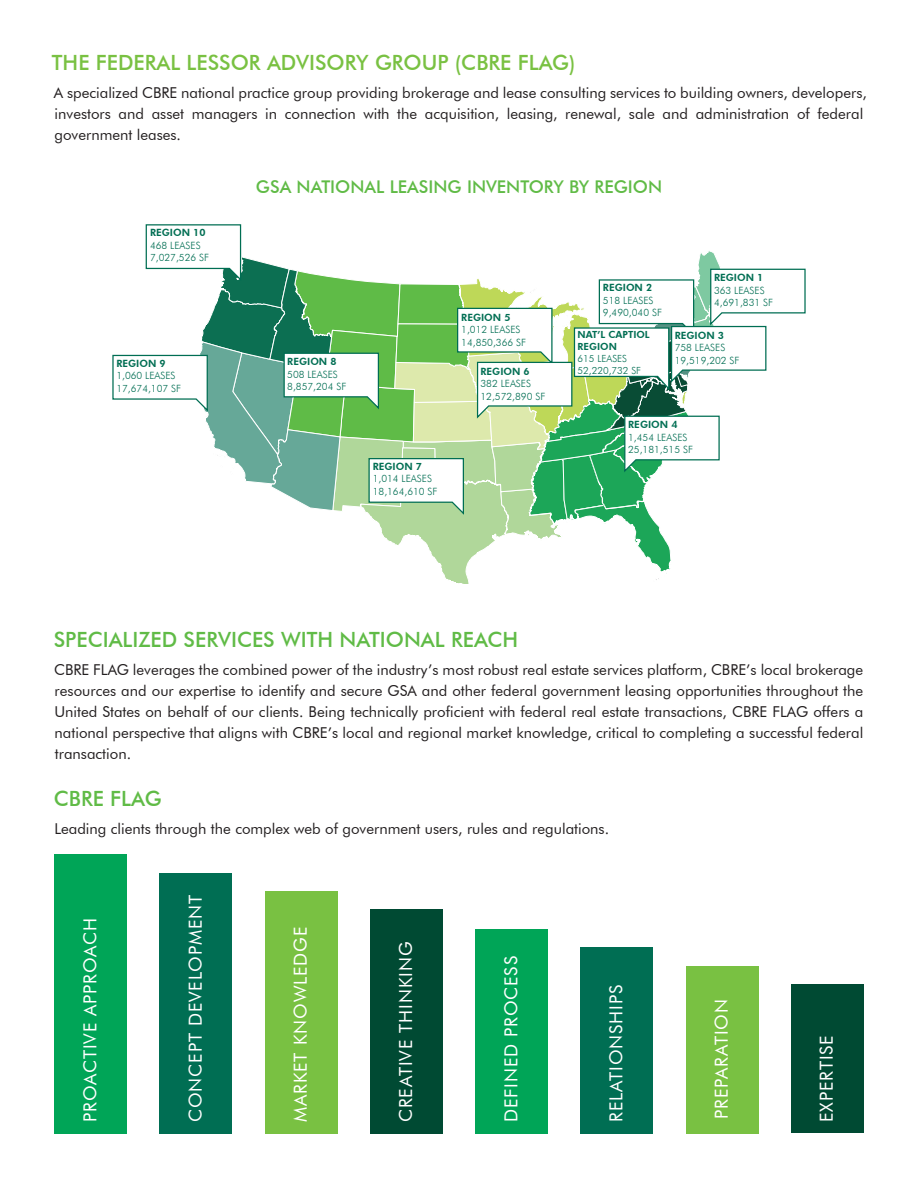
<style>
.page{position:relative;width:918px;height:1188px;background:#fff}
.page>*{position:absolute;margin:0;border:0;box-sizing:border-box;transform-origin:0 0}
.t1{font:500 21px "Futura BT";color:#60bb46}
.t2{font:500 21px "Futura BT";color:#79c142}
.t3{font:18px "Futura BT";letter-spacing:.05em;color:#fff}
.t4{font:500 17.55px "Futura BT";color:#60bb46}
.t5{font:15px/21px "Futura BT";color:#231f20}
.t6{font:300 10.05px/12.6px "Futura BT";color:#006e53}
.t7{font:800 10.05px "Futura BT";color:#006e53}
.t8{font:300 9.9px/12.3px "Futura BT";color:#006e53}
.t9{font:800 9.9px/12.3px "Futura BT";color:#006e53}
</style>
<div class="page">
<svg style="left:112px;top:224px;width:694px;height:359px"></svg>
<div style="left:54px;top:855px;width:73px;height:279px;background:#00a557"></div>
<div style="left:159px;top:874px;width:73px;height:260px;background:#006e53"></div>
<div style="left:265px;top:891px;width:73px;height:243px;background:#79c142"></div>
<div style="left:370px;top:909px;width:73px;height:225px;background:#004a33"></div>
<div style="left:475px;top:929px;width:73px;height:205px;background:#00a557"></div>
<div style="left:580px;top:947px;width:73px;height:187px;background:#006e53"></div>
<div style="left:686px;top:967px;width:73px;height:167px;background:#79c142"></div>
<div style="left:791px;top:985px;width:73px;height:148px;background:#004a33"></div>
<h1 class="t2" style="left:52px;top:50px;width:525px">THE FEDERAL LESSOR ADVISORY GROUP (CBRE FLAG)</h1>
<p class="t5" style="left:54px;top:82px;width:815px">A specialized CBRE national practice group providing brokerage and lease consulting services to building owners, developers, investors and asset managers in connection with the acquisition, leasing, renewal, sale and administration of federal government leases.</p>
<p class="t7" style="left:150px;top:227px;width:57px">REGION 10</p>
<p class="t6" style="left:150px;top:239px;width:61px">468 LEASES<br>7,027,526 SF</p>
<p class="t7" style="left:116px;top:357px;width:51px">REGION 9</p>
<p class="t6" style="left:116px;top:369px;width:66px">1,060 LEASES<br>17,674,107 SF</p>
<p class="t4" style="left:256px;top:176px;width:408px">GSA NATIONAL LEASING INVENTORY BY REGION</p>
<p class="t7" style="left:287px;top:356px;width:51px">REGION 8</p>
<p class="t6" style="left:287px;top:368px;width:61px">508 LEASES<br>8,857,204 SF</p>
<p class="t7" style="left:603px;top:282px;width:51px">REGION 2</p>
<p class="t6" style="left:603px;top:294px;width:61px">518 LEASES<br>9,490,040 SF</p>
<p class="t7" style="left:461px;top:311px;width:51px">REGION 5</p>
<p class="t6" style="left:461px;top:324px;width:66px">1,012 LEASES<br>14,850,366 SF</p>
<p class="t9" style="left:578px;top:328px;width:74px">NAT’L CAPTIOL<br>REGION</p>
<p class="t8" style="left:578px;top:352px;width:65px">615 LEASES<br>52,220,732 SF</p>
<p class="t7" style="left:481px;top:365px;width:51px">REGION 6</p>
<p class="t6" style="left:481px;top:377px;width:66px">382 LEASES<br>12,572,890 SF</p>
<p class="t7" style="left:714px;top:272px;width:51px">REGION 1</p>
<p class="t6" style="left:714px;top:284px;width:61px">363 LEASES<br>4,691,831 SF</p>
<p class="t7" style="left:675px;top:329px;width:51px">REGION 3</p>
<p class="t6" style="left:675px;top:341px;width:66px">758 LEASES<br>19,519,202 SF</p>
<p class="t7" style="left:373px;top:460px;width:51px">REGION 7</p>
<p class="t6" style="left:373px;top:473px;width:66px">1,014 LEASES<br>18,164,610 SF</p>
<p class="t7" style="left:628px;top:419px;width:51px">REGION 4</p>
<p class="t6" style="left:628px;top:431px;width:66px">1,454 LEASES<br>25,181,515 SF</p>
<h1 class="t1" style="left:54px;top:627px;width:466px">SPECIALIZED SERVICES WITH NATIONAL REACH</h1>
<p class="t5" style="left:54px;top:659px;width:811px;text-align:justify">CBRE FLAG leverages the combined power of the industry’s most robust real estate services platform, CBRE’s local brokerage resources and our expertise to identify and secure GSA and other federal government leasing opportunities throughout the United States on behalf of our clients. Being technically proficient with federal real estate transactions, CBRE FLAG offers a national perspective that aligns with CBRE’s local and regional market knowledge, critical to completing a successful federal transaction.</p>
<h1 class="t1" style="left:54px;top:786px;width:109px">CBRE FLAG</h1>
<p class="t5" style="left:55px;top:818px;width:556px">Leading clients through the complex web of government users, rules and regulations.</p>
<p class="t3" style="left:79px;top:1122px;width:205px;rotate:-90deg">PROACTIVE APPROACH</p>
<p class="t3" style="left:184px;top:1122px;width:229px;rotate:-90deg">CONCEPT DEVELOPMENT</p>
<p class="t3" style="left:290px;top:1122px;width:197px;rotate:-90deg">MARKET KNOWLEDGE</p>
<p class="t3" style="left:395px;top:1122px;width:182px;rotate:-90deg">CREATIVE THINKING</p>
<p class="t3" style="left:500px;top:1122px;width:167px;rotate:-90deg">DEFINED PROCESS</p>
<p class="t3" style="left:605px;top:1122px;width:138px;rotate:-90deg">RELATIONSHIPS</p>
<p class="t3" style="left:710px;top:1119px;width:121px;rotate:-90deg">PREPARATION</p>
<p class="t3" style="left:816px;top:1122px;width:88px;rotate:-90deg">EXPERTISE</p>
</div>
